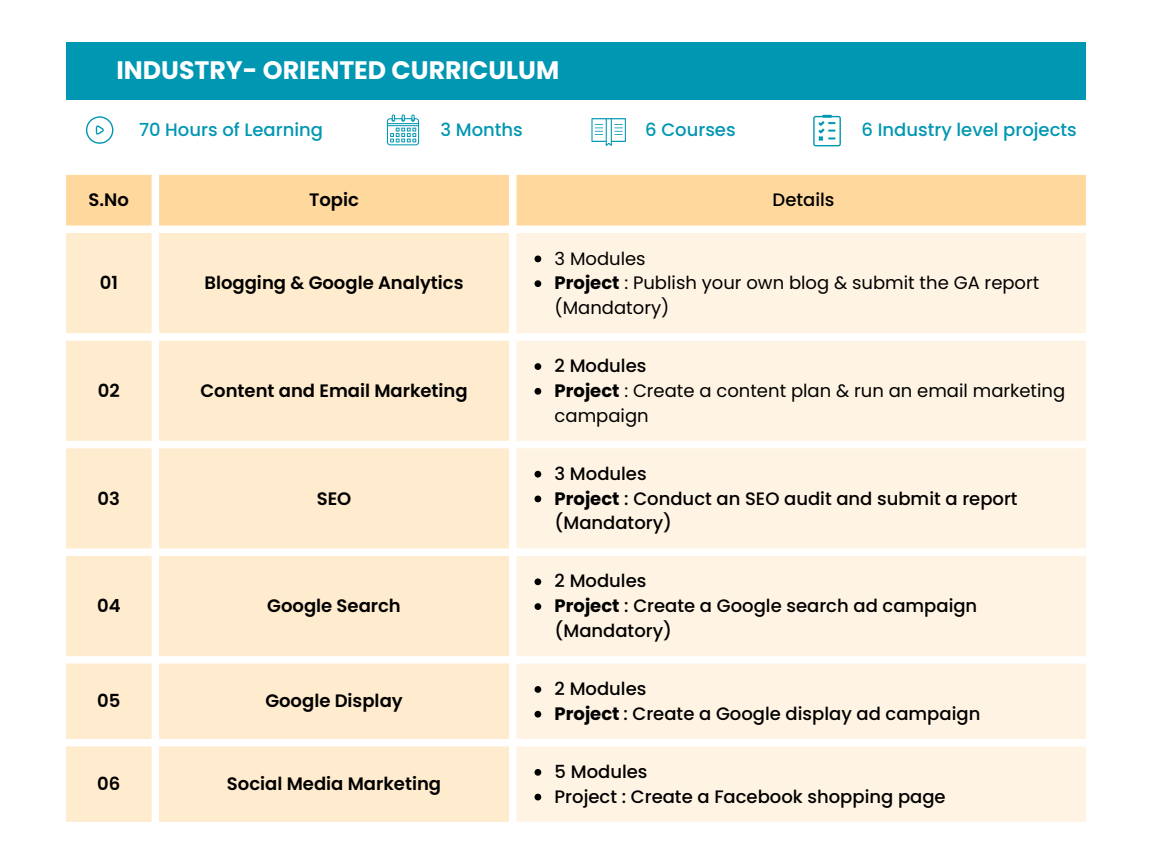
<style>
.page{position:relative;width:1152px;height:864px;background:#fff}
.page>*{position:absolute;margin:0;border:0;box-sizing:border-box;transform-origin:0 0}
.t1{font:700 25.2px "Poppins";color:#fff}
.t2{font:500 18px/24.8px "Poppins";color:#000}
.t3{font:600 18px "Poppins";color:#000}
.t4{font:18px/24.8px "Poppins";color:#000}
.t5{font:500 18px "Poppins";color:#0097b2}
.s1{font-weight:700}
</style>
<div class="page">
<div style="left:66px;top:175px;width:1020px;height:51px;background:#ffd89d"></div>
<svg style="left:66px;top:233px;width:443px;height:589px;background:#ffecd0"></svg>
<div style="left:517px;top:233px;width:569px;height:589px;background:#fff4e3"></div>
<svg style="left:535px;top:256px;width:6px;height:6px"></svg>
<svg style="left:535px;top:280px;width:6px;height:7px"></svg>
<svg style="left:535px;top:363px;width:6px;height:7px"></svg>
<svg style="left:535px;top:388px;width:6px;height:7px"></svg>
<svg style="left:535px;top:471px;width:6px;height:7px"></svg>
<svg style="left:535px;top:496px;width:6px;height:6px"></svg>
<svg style="left:535px;top:578px;width:6px;height:7px"></svg>
<svg style="left:535px;top:603px;width:6px;height:7px"></svg>
<svg style="left:535px;top:686px;width:6px;height:7px"></svg>
<svg style="left:535px;top:711px;width:6px;height:7px"></svg>
<svg style="left:535px;top:769px;width:6px;height:7px"></svg>
<svg style="left:535px;top:794px;width:6px;height:6px"></svg>
<div style="left:66px;top:42px;width:1020px;height:58px;background:#0097b2"></div>
<svg style="left:86px;top:116px;width:27px;height:28px"></svg>
<svg style="left:813px;top:115px;width:28px;height:31px"></svg>
<svg style="left:387px;top:114px;width:32px;height:31px"></svg>
<svg style="left:591px;top:118px;width:35px;height:28px"></svg>
<p class="t1" style="left:116px;top:53px;width:444px">INDUSTRY- ORIENTED CURRICULUM</p>
<p class="t5" style="left:139px;top:117px;width:186px">70 Hours of Learning</p>
<p class="t5" style="left:440px;top:117px;width:84px">3 Months</p>
<p class="t5" style="left:645px;top:117px;width:92px">6 Courses</p>
<p class="t5" style="left:862px;top:117px;width:217px">6 Industry level projects</p>
<p class="t3" style="left:89px;top:187px;width:42px">S.No</p>
<p class="t3" style="left:309px;top:187px;width:51px">Topic</p>
<p class="t2" style="left:773px;top:188px;width:63px">Details</p>
<p class="t3" style="left:100px;top:270px;width:20px">01</p>
<p class="t3" style="left:205px;top:270px;width:261px">Blogging &amp; Google Analytics</p>
<p class="t3" style="left:98px;top:378px;width:23px">02</p>
<p class="t3" style="left:200px;top:378px;width:269px">Content and Email Marketing</p>
<p class="t3" style="left:98px;top:486px;width:24px">03</p>
<p class="t3" style="left:317px;top:486px;width:36px">SEO</p>
<p class="t3" style="left:97px;top:593px;width:25px">04</p>
<p class="t3" style="left:267px;top:593px;width:135px">Google Search</p>
<p class="t3" style="left:97px;top:689px;width:25px">05</p>
<p class="t3" style="left:265px;top:689px;width:139px">Google Display</p>
<p class="t3" style="left:97px;top:771px;width:25px">06</p>
<p class="t3" style="left:227px;top:771px;width:216px">Social Media Marketing</p>
<p class="t4" style="left:555px;top:246px;width:93px">3 Modules</p>
<p class="t4" style="left:555px;top:271px;width:486px"><span class="s1">Project</span> : Publish your own blog &amp; submit the GA report (Mandatory)</p>
<p class="t2" style="left:555px;top:353px;width:93px">2 Modules</p>
<p class="t4" style="left:555px;top:378px;width:512px"><span class="s1">Project</span> : Create a content plan &amp; run an email marketing campaign</p>
<p class="t2" style="left:555px;top:461px;width:94px">3 Modules</p>
<p class="t2" style="left:555px;top:486px;width:465px"><span class="s1">Project</span> : Conduct an SEO audit and submit a report (Mandatory)</p>
<p class="t2" style="left:555px;top:569px;width:93px">2 Modules</p>
<p class="t2" style="left:555px;top:594px;width:424px"><span class="s1">Project</span> : Create a Google search ad campaign (Mandatory)</p>
<p class="t2" style="left:555px;top:676px;width:93px">2 Modules</p>
<p class="t2" style="left:555px;top:701px;width:427px"><span class="s1">Project</span> : Create a Google display ad campaign</p>
<p class="t2" style="left:555px;top:759px;width:94px">5 Modules</p>
<p class="t2" style="left:555px;top:784px;width:393px">Project : Create a Facebook shopping page</p>
</div>
